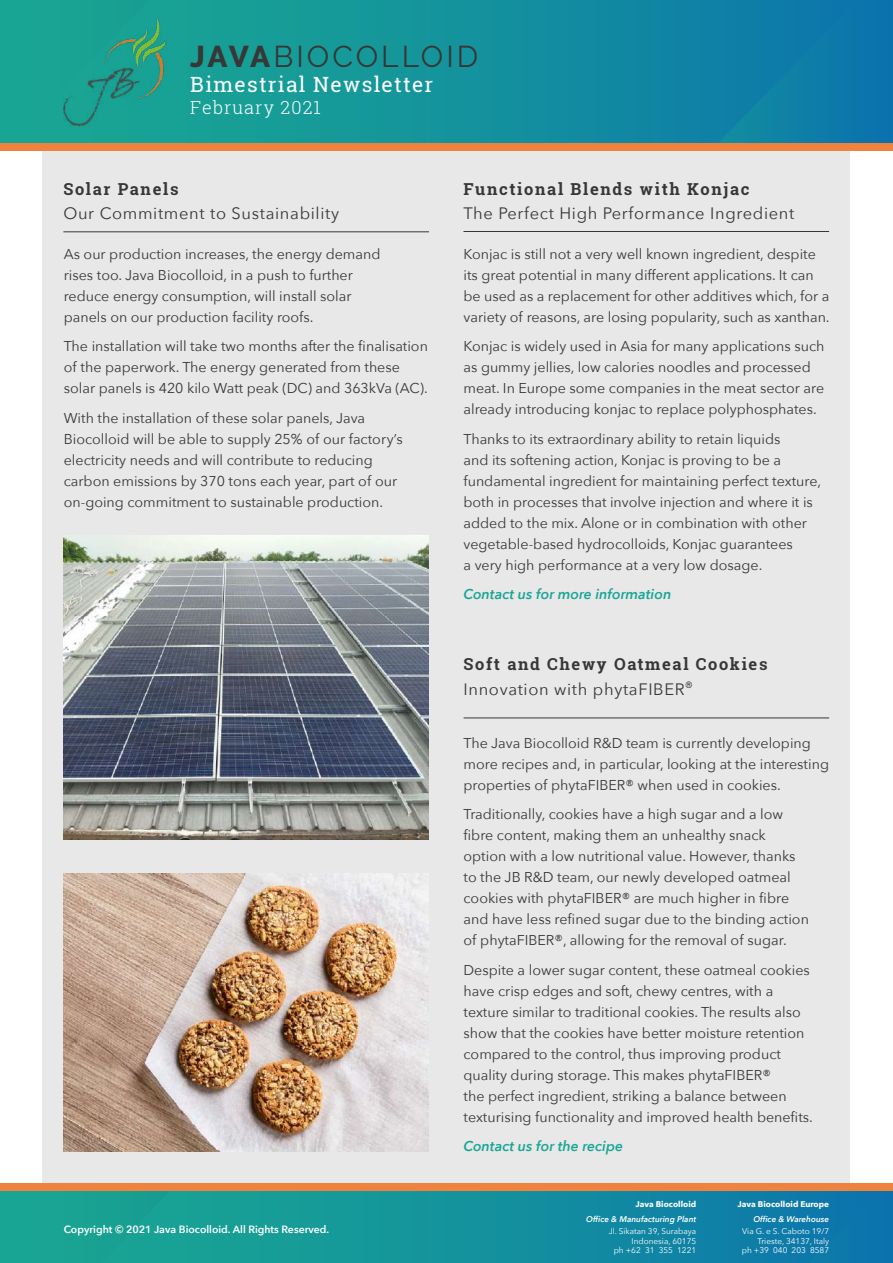
<style>
.page{position:relative;width:893px;height:1263px;background:#fff}
.page>*{position:absolute;margin:0;border:0;box-sizing:border-box;transform-origin:0 0}
.t1{font:30px "Raleway";letter-spacing:.1em;color:#373737}
.t2{font:21px "Roboto Slab";letter-spacing:.06em;color:#fff}
.t3{font:300 18px "Roboto Slab";letter-spacing:.06em;color:#fff}
.t4{font:16.5px "Avenir Next";letter-spacing:.04em;color:#373737}
.t5{font:700 16.5px "Roboto Slab";letter-spacing:.1em;color:#373737}
.t6{font:14.25px/21px "Avenir Next";color:#373737}
.t7{font:italic 600 14.25px "Avenir Next";color:#1aa694}
.t8{font:600 10.5px "Avenir Next";color:#fff}
.t9{font:700 9px "Roboto Slab";color:#373737}
.t10{font:8.25px/9.9px "Avenir Next";color:#fff;text-align:right}
.t11{font:italic 600 8.25px "Avenir Next";color:#fff}
.t12{font:700 8.25px "Avenir Next";color:#fff}
.s1{font-weight:800}
</style>
<div class="page">
<div style="left:43px;top:151px;width:807px;height:1112px;background:#e8e8e8"></div>
<img style="left:0;top:0;width:893px;height:143px">
<img style="left:0;top:1191px;width:893px;height:72px">
<div style="left:0;top:143px;width:893px;height:8px;background:#f08240"></div>
<div style="left:0;top:1183px;width:893px;height:8px;background:#f08240"></div>
<img style="left:64px;top:17px;width:104px;height:110px">
<hr style="left:463px;top:231px;width:366px;height:1px;background:#373737">
<hr style="left:464px;top:717px;width:365px;height:1px;background:#373737">
<hr style="left:63px;top:231px;width:366px;height:1px;background:#373737">
<img style="left:63px;top:873px;width:366px;height:278px">
<img style="left:63px;top:535px;width:365px;height:305px">
<h1 class="t1" style="left:190px;top:39px;width:290px"><span class="s1">JAVA</span>BIOCOLLOID</h1>
<h2 class="t2" style="left:190px;top:70px;width:244px">Bimestrial Newsletter</h2>
<p class="t3" style="left:190px;top:95px;width:132px">February 2021</p>
<p class="t5" style="left:63px;top:178px;width:117px">Solar Panels</p>
<p class="t4" style="left:63px;top:199px;width:277px">Our Commitment to Sustainability</p>
<p class="t6" style="left:64px;top:243px;width:318px">As our production increases, the energy demand rises too. Java Biocolloid, in a push to further reduce energy consumption, will install solar panels on our production facility roofs.</p>
<p class="t6" style="left:64px;top:335px;width:366px">The installation will take two months after the finalisation of the paperwork. The energy generated from these solar panels is 420 kilo Watt peak (DC) and 363kVa (AC).</p>
<p class="t6" style="left:64px;top:407px;width:340px">With the installation of these solar panels, Java Biocolloid will be able to supply 25% of our factory’s electricity needs and will contribute to reducing carbon emissions by 370 tons each year, part of our on-going commitment to sustainable production.</p>
<p class="t8" style="left:64px;top:1220px;width:267px">Copyright © 2021 Java Biocolloid. All Rights Reserved.</p>
<p class="t5" style="left:463px;top:177px;width:287px">Functional Blends with Konjac</p>
<p class="t4" style="left:463px;top:199px;width:332px">The Perfect High Performance Ingredient</p>
<p class="t6" style="left:463px;top:242px;width:368px">Konjac is still not a very well known ingredient, despite its great potential in many different applications. It can be used as a replacement for other additives which, for a variety of reasons, are losing popularity, such as xanthan.</p>
<p class="t6" style="left:463px;top:335px;width:362px">Konjac is widely used in Asia for many applications such as gummy jellies, low calories noodles and processed meat. In Europe some companies in the meat sector are already introducing konjac to replace polyphosphates.</p>
<p class="t6" style="left:463px;top:427px;width:359px">Thanks to its extraordinary ability to retain liquids<br>and its softening action, Konjac is proving to be a fundamental ingredient for maintaining perfect texture, both in processes that involve injection and where it is added to the mix. Alone or in combination with other vegetable-based hydrocolloids, Konjac guarantees<br>a very high performance at a very low dosage.</p>
<p class="t7" style="left:463px;top:582px;width:209px">Contact us for more information</p>
<p class="t5" style="left:464px;top:653px;width:306px">Soft and Chewy Oatmeal Cookies</p>
<p class="t4" style="left:464px;top:676px;width:223px">Innovation with phytaFIBER</p>
<p class="t9" style="left:685px;top:678px;width:8px">®</p>
<p class="t6" style="left:463px;top:731px;width:367px">The Java Biocolloid R&amp;D team is currently developing more recipes and, in particular, looking at the interesting properties of phytaFIBER® when used in cookies.</p>
<p class="t6" style="left:463px;top:803px;width:347px">Traditionally, cookies have a high sugar and a low fibre content, making them an unhealthy snack option with a low nutritional value. However, thanks to the JB R&amp;D team, our newly developed oatmeal cookies with phytaFIBER® are much higher in fibre and have less refined sugar due to the binding action of phytaFIBER®, allowing for the removal of sugar.</p>
<p class="t6" style="left:463px;top:958px;width:351px">Despite a lower sugar content, these oatmeal cookies have crisp edges and soft, chewy centres, with a texture similar to traditional cookies. The results also show that the cookies have better moisture retention compared to the control, thus improving product quality during storage. This makes phytaFIBER®<br>the perfect ingredient, striking a balance between texturising functionality and improved health benefits.</p>
<p class="t7" style="left:463px;top:1134px;width:161px">Contact us for the recipe</p>
<p class="t12" style="left:635px;top:1197px;width:62px">Java Biocolloid</p>
<p class="t11" style="left:586px;top:1212px;width:112px">Office &amp; Manufacturing Plant</p>
<p class="t10" style="left:609px;top:1225px;width:89px">Jl. Sikatan 39, Surabaya<br>Indonesia, 60175<br>ph +62 31 355 1221</p>
<p class="t12" style="left:738px;top:1197px;width:93px">Java Biocolloid Europe</p>
<p class="t11" style="left:753px;top:1212px;width:77px">Office &amp; Warehouse</p>
<p class="t10" style="left:742px;top:1225px;width:89px">Via G. e S. Caboto 19/7<br>Trieste, 34137, Italy<br>ph +39 040 203 8587</p>
</div>
